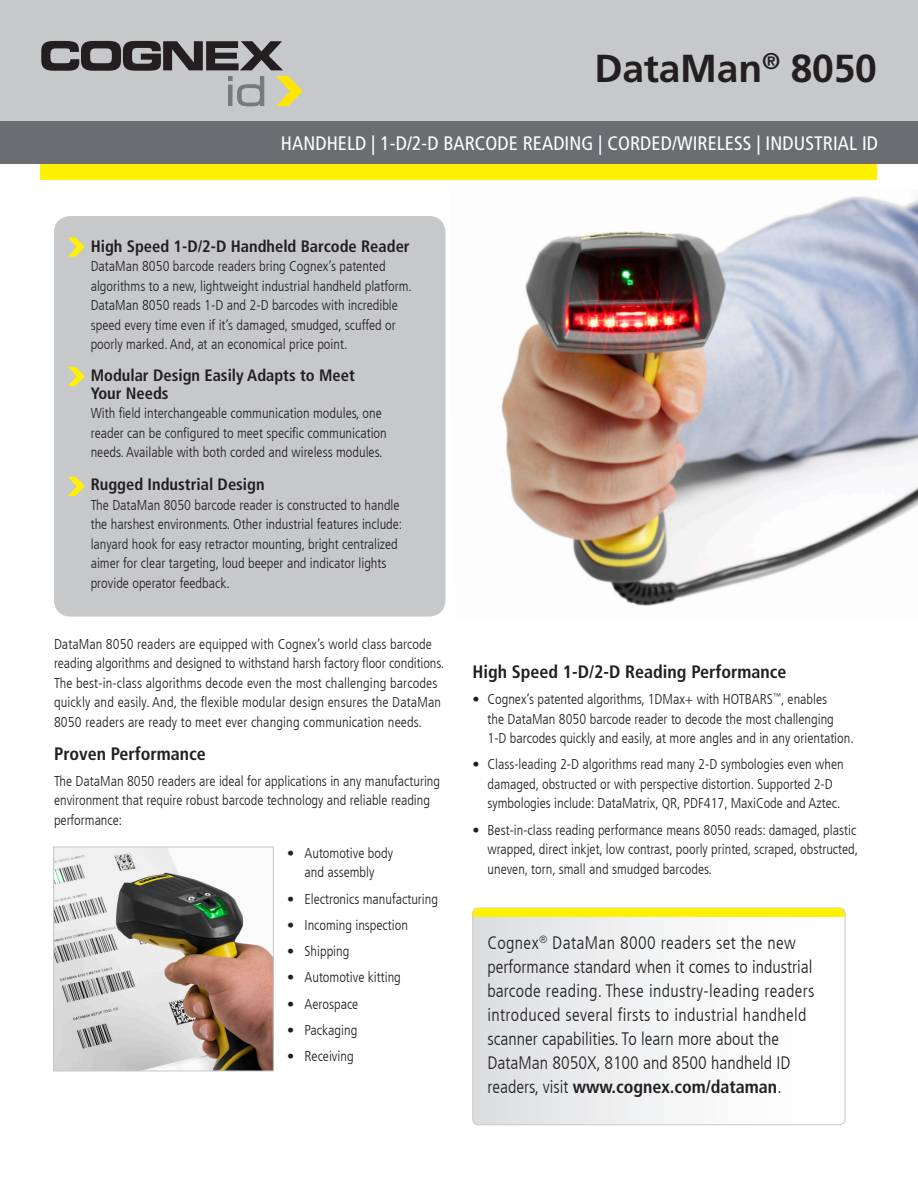
<style>
.page{position:relative;width:918px;height:1188px;background:#fff}
.page>*{position:absolute;margin:0;border:0;box-sizing:border-box;transform-origin:0 0}
.t1{font:700 39px "Frutiger LT Com";letter-spacing:-.005em;color:#231f20}
.t2{font:condensed 19.5px "Frutiger LT Com";letter-spacing:.005em;color:#fff}
.t3{font:300 condensed 18px/24px "Frutiger LT Com";color:#231f20}
.t4{font:700 condensed 18px "Frutiger LT Com";color:#231f20}
.t5{font:700 condensed 16.5px/18px "Frutiger LT Com";color:#231f20}
.t6{font:300 condensed 14.25px/19.5px "Frutiger LT Com";color:#231f20}
.s1{font-weight:700}
</style>
<div class="page">
<div style="left:54px;top:216px;width:392px;height:401px;background:#c7c8ca;border-radius:16px"></div>
<div style="left:0;top:0;width:918px;height:124px;background:#c7c8ca"></div>
<div style="left:40px;top:162px;width:838px;height:17px;background:#fff101"></div>
<div style="left:0;top:122px;width:918px;height:42px;background:#6c6d70"></div>
<svg style="left:68px;top:237px;width:17px;height:20px"></svg>
<svg style="left:68px;top:477px;width:17px;height:19px"></svg>
<svg style="left:68px;top:367px;width:17px;height:19px"></svg>
<svg style="left:41px;top:41px;width:262px;height:66px"></svg>
<hr style="left:228px;top:85px;width:4px;height:21px;background:#757a7b">
<svg style="left:473px;top:917px;width:372px;height:208px"></svg>
<svg style="left:473px;top:908px;width:372px;height:9px;background:#fef004"></svg>
<img style="left:55px;top:849px;width:217px;height:220px">
<div style="left:53px;top:847px;width:221px;height:224px;border:1px solid #c7c8ca"></div>
<img style="left:501px;top:196px;width:417px;height:410px">
<p class="t1" style="left:594px;top:45px;width:284px">DataMan<sup>®</sup> 8050</p>
<p class="t2" style="left:281px;top:132px;width:599px">HANDHELD | 1-D/2-D BARCODE READING | CORDED/WIRELESS | INDUSTRIAL ID</p>
<p class="t5" style="left:91px;top:237px;width:321px">High Speed 1-D/2-D Handheld Barcode Reader</p>
<p class="t6" style="left:91px;top:257px;width:323px">DataMan 8050 barcode readers bring Cognex’s patented algorithms to a new, lightweight industrial handheld platform.<br>DataMan 8050 reads 1-D and 2-D barcodes with incredible speed every time even if it’s damaged, smudged, scuffed or poorly marked. And, at an economical price point.</p>
<p class="t5" style="left:91px;top:366px;width:266px">Modular Design Easily Adapts to Meet<br>Your Needs</p>
<p class="t6" style="left:91px;top:404px;width:298px">With field interchangeable communication modules, one reader can be configured to meet specific communication needs. Available with both corded and wireless modules.</p>
<p class="t5" style="left:91px;top:475px;width:175px">Rugged Industrial Design</p>
<p class="t6" style="left:91px;top:495px;width:313px">The DataMan 8050 barcode reader is constructed to handle the harshest environments. Other industrial features include: lanyard hook for easy retractor mounting, bright centralized aimer for clear targeting, loud beeper and indicator lights provide operator feedback.</p>
<p class="t6" style="left:54px;top:634px;width:392px">DataMan 8050 readers are equipped with Cognex’s world class barcode reading algorithms and designed to withstand harsh factory floor conditions.<br>The best-in-class algorithms decode even the most challenging barcodes quickly and easily. And, the flexible modular design ensures the DataMan 8050 readers are ready to meet ever changing communication needs.</p>
<p class="t4" style="left:54px;top:743px;width:153px">Proven Performance</p>
<p class="t6" style="left:54px;top:771px;width:388px">The DataMan 8050 readers are ideal for applications in any manufacturing environment that require robust barcode technology and reliable reading performance:</p>
<p class="t6" style="left:287px;top:843px;width:107px;text-align:center">• Automotive body and assembly</p>
<p class="t6" style="left:287px;top:889px;width:152px">• Electronics manufacturing</p>
<p class="t6" style="left:287px;top:915px;width:122px">• Incoming inspection</p>
<p class="t6" style="left:287px;top:942px;width:64px">• Shipping</p>
<p class="t6" style="left:287px;top:968px;width:115px">• Automotive kitting</p>
<p class="t6" style="left:287px;top:994px;width:73px">• Aerospace</p>
<p class="t6" style="left:287px;top:1020px;width:72px">• Packaging</p>
<p class="t6" style="left:287px;top:1047px;width:68px">• Receiving</p>
<p class="t4" style="left:472px;top:661px;width:315px">High Speed 1-D/2-D Reading Performance</p>
<p class="t6" style="left:488px;top:690px;width:368px;text-indent:-15px">• Cognex’s patented algorithms, 1DMax+ with HOTBARS<sup>™</sup>, enables<br>the DataMan 8050 barcode reader to decode the most challenging<br>1-D barcodes quickly and easily, at more angles and in any orientation.</p>
<p class="t6" style="left:488px;top:755px;width:358px;text-indent:-15px">• Class-leading 2-D algorithms read many 2-D symbologies even when damaged, obstructed or with perspective distortion. Supported 2-D symbologies include: DataMatrix, QR, PDF417, MaxiCode and Aztec.</p>
<p class="t6" style="left:488px;top:820px;width:372px;text-indent:-15px">• Best-in-class reading performance means 8050 reads: damaged, plastic wrapped, direct inkjet, low contrast, poorly printed, scraped, obstructed, uneven, torn, small and smudged barcodes.</p>
<p class="t3" style="left:488px;top:931px;width:329px">Cognex<sup>®</sup> DataMan 8000 readers set the new performance standard when it comes to industrial barcode reading. These industry-leading readers introduced several firsts to industrial handheld scanner capabilities. To learn more about the DataMan 8050X, 8100 and 8500 handheld ID readers, visit <span class="s1">www.cognex.com/dataman</span>.</p>
</div>
